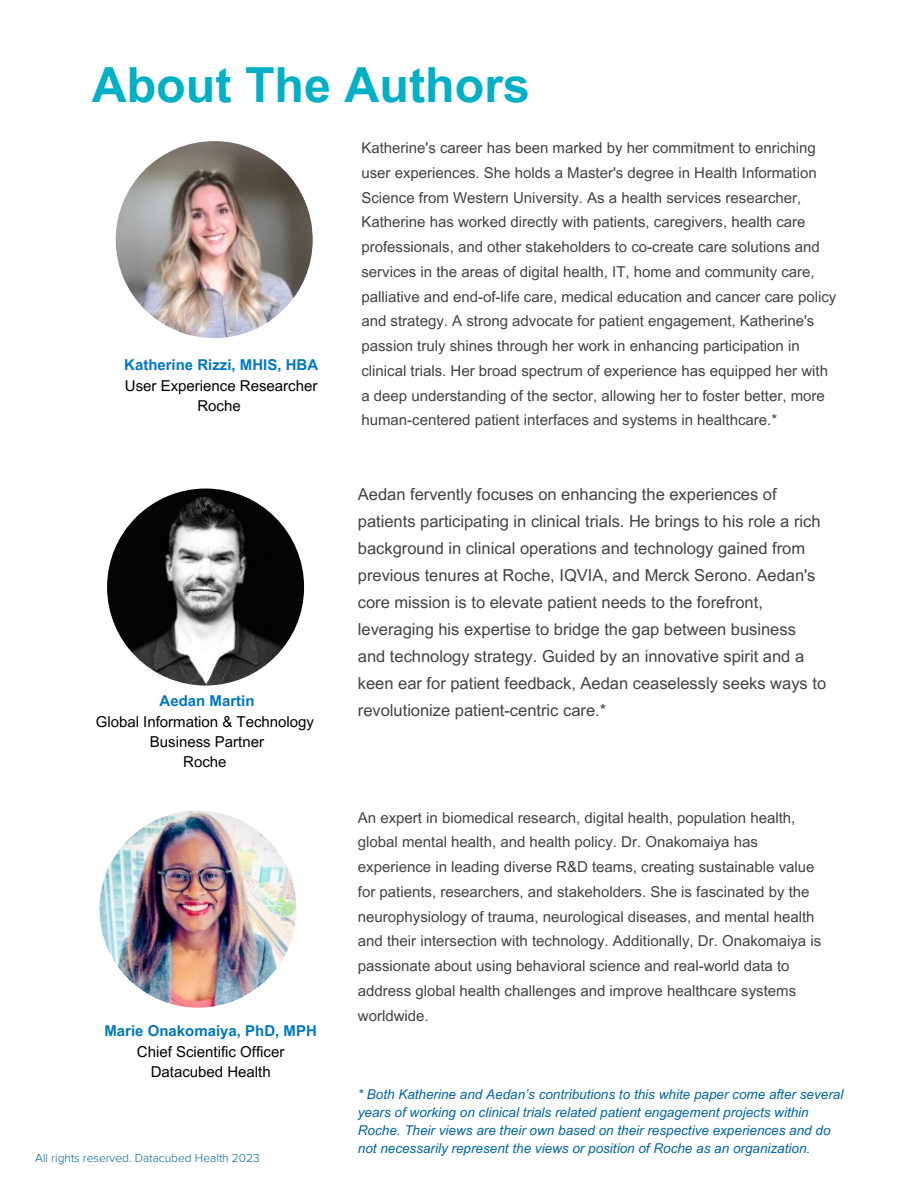
<style>
.page{position:relative;width:918px;height:1188px;background:#fff}
.page>*{position:absolute;margin:0;border:0;box-sizing:border-box;transform-origin:0 0}
.t1{font:700 48.45px "Arial MT Pro";color:#01b0c5}
.t2{font:16.5px/27px "Arial MT Pro";color:#3f4440}
.t3{font:15px/24.8px "Arial MT Pro";color:#3f4440}
.t4{font:15px/20.2px "Arial MT Pro";color:#000;text-align:center}
.t5{font:700 15px "Arial MT Pro";color:#0078c0}
.t6{font:italic 13.5px/18px "Arial MT Pro";color:#0065a1}
.t7{font:300 12px "Proxima Nova";color:#0065a1}
</style>
<div class="page">
<img style="left:116px;top:141px;width:197px;height:197px;border-radius:50%">
<img style="left:107px;top:489px;width:197px;height:197px;border-radius:50%">
<img style="left:99px;top:811px;width:197px;height:197px;border-radius:50%">
<h1 class="t1" style="left:92px;top:67px;width:440px">About The Authors</h1>
<p class="t3" style="left:361px;top:137px;width:477px">Katherine's career has been marked by her commitment to enriching user experiences. She holds a Master's degree in Health Information Science from Western University. As a health services researcher, Katherine has worked directly with patients, caregivers, health care professionals, and other stakeholders to co-create care solutions and services in the areas of digital health, IT, home and community care, palliative and end-of-life care, medical education and cancer care policy and strategy. A strong advocate for patient engagement, Katherine's passion truly shines through her work in enhancing participation in clinical trials. Her broad spectrum of experience has equipped her with a deep understanding of the sector, allowing her to foster better, more human-centered patient interfaces and systems in healthcare.*</p>
<p class="t5" style="left:124px;top:359px;width:196px">Katherine Rizzi, MHIS, HBA</p>
<p class="t4" style="left:125px;top:377px;width:194px">User Experience Researcher<br>Roche</p>
<p class="t5" style="left:160px;top:696px;width:96px">Aedan Martin</p>
<p class="t4" style="left:96px;top:713px;width:220px">Global Information &amp; Technology<br>Business Partner<br>Roche</p>
<p class="t5" style="left:104px;top:1026px;width:214px">Marie Onakomaiya, PhD, MPH</p>
<p class="t4" style="left:137px;top:1043px;width:149px">Chief Scientific Officer<br>Datacubed Health</p>
<p class="t7" style="left:35px;top:1151px;width:226px">All rights reserved. Datacubed Health 2023</p>
<p class="t2" style="left:358px;top:483px;width:470px">Aedan fervently focuses on enhancing the experiences of patients participating in clinical trials. He brings to his role a rich background in clinical operations and technology gained from previous tenures at Roche, IQVIA, and Merck Serono. Aedan's core mission is to elevate patient needs to the forefront, leveraging his expertise to bridge the gap between business and technology strategy. Guided by an innovative spirit and a keen ear for patient feedback, Aedan ceaselessly seeks ways to revolutionize patient-centric care.*</p>
<p class="t3" style="left:358px;top:807px;width:465px">An expert in biomedical research, digital health, population health, global mental health, and health policy. Dr. Onakomaiya has experience in leading diverse R&amp;D teams, creating sustainable value for patients, researchers, and stakeholders. She is fascinated by the neurophysiology of trauma, neurological diseases, and mental health and their intersection with technology. Additionally, Dr. Onakomaiya is passionate about using behavioral science and real-world data to address global health challenges and improve healthcare systems worldwide.</p>
<p class="t6" style="left:358px;top:1087px;width:487px">* Both Katherine and Aedan’s contributions to this white paper come after several years of working on clinical trials related patient engagement projects within Roche. Their views are their own based on their respective experiences and do not necessarily represent the views or position of Roche as an organization.</p>
</div>
